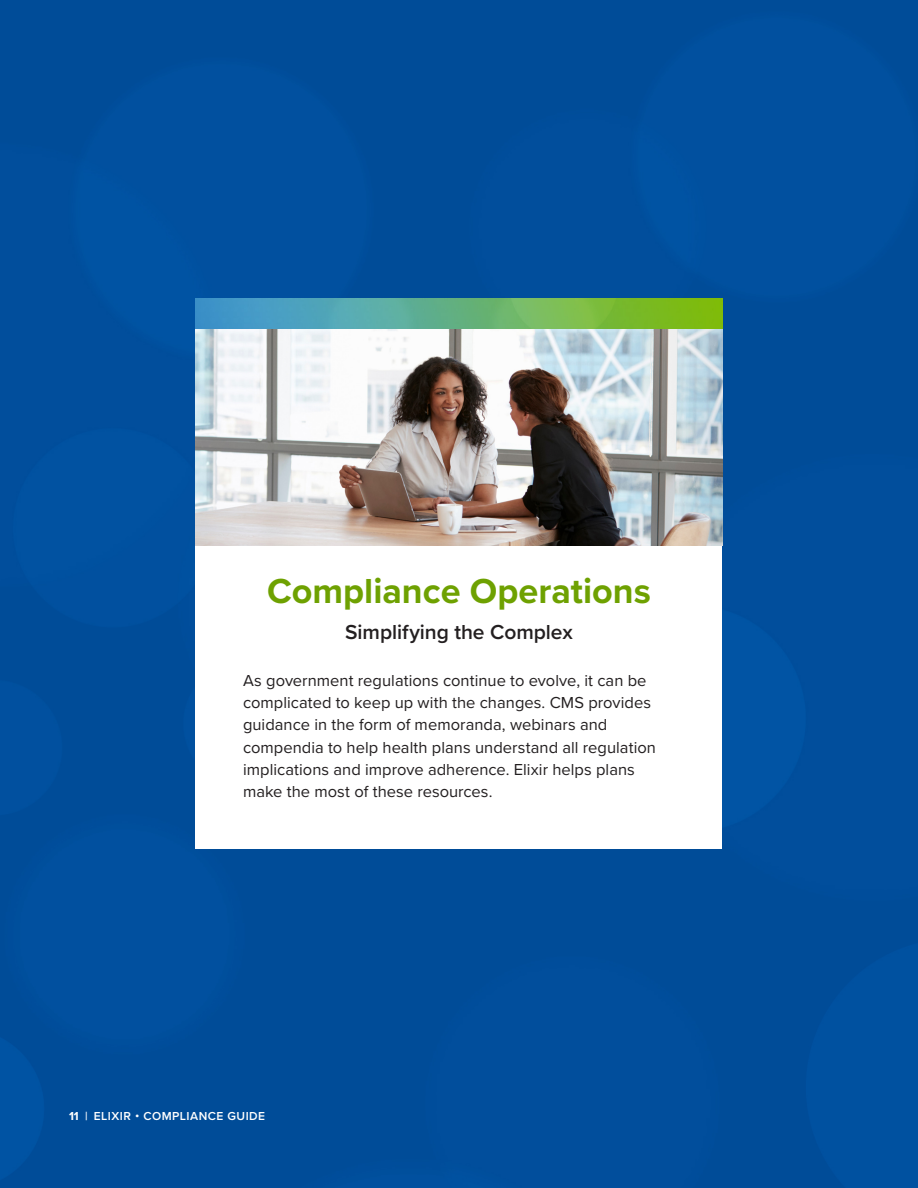
<style>
.page{position:relative;width:918px;height:1188px;background:#004e9c}
.page>*{position:absolute;margin:0;border:0;box-sizing:border-box;transform-origin:0 0}
.CM_-_Green_copy_head{font:700 36px "Proxima Nova";color:#6ea101}
.CM_-_Green_copy_head-2{font:600 21px "Proxima Nova";color:#231f20}
.CM_-_Body{font:16.5px/22.4px "Proxima Nova";letter-spacing:.005em;color:#231f20}
.t1{font:600 12px "Proxima Nova";letter-spacing:.04em;color:#fff}
.s1{font-weight:700}
</style>
<div class="page">
<div style="left:196px;top:324px;width:526px;height:525px;background:#fff"></div>
<img style="left:196px;top:328px;width:526px;height:218px">
<img style="left:196px;top:299px;width:526px;height:29px">
<p class="CM_-_Green_copy_head" style="left:267px;top:564px;width:385px">Compliance Operations</p>
<p class="CM_-_Green_copy_head-2" style="left:345px;top:616px;width:229px">Simplifying the Complex</p>
<p class="CM_-_Body" style="left:243px;top:668px;width:415px">As government regulations continue to evolve, it can be complicated to keep up with the changes. CMS provides guidance in the form of memoranda, webinars and compendia to help health plans understand all regulation implications and improve adherence. Elixir helps plans make the most of these resources.</p>
<p class="t1" style="left:69px;top:1107px;width:198px"><span class="s1">11</span> | ELIXIR • COMPLIANCE GUIDE</p>
</div>
